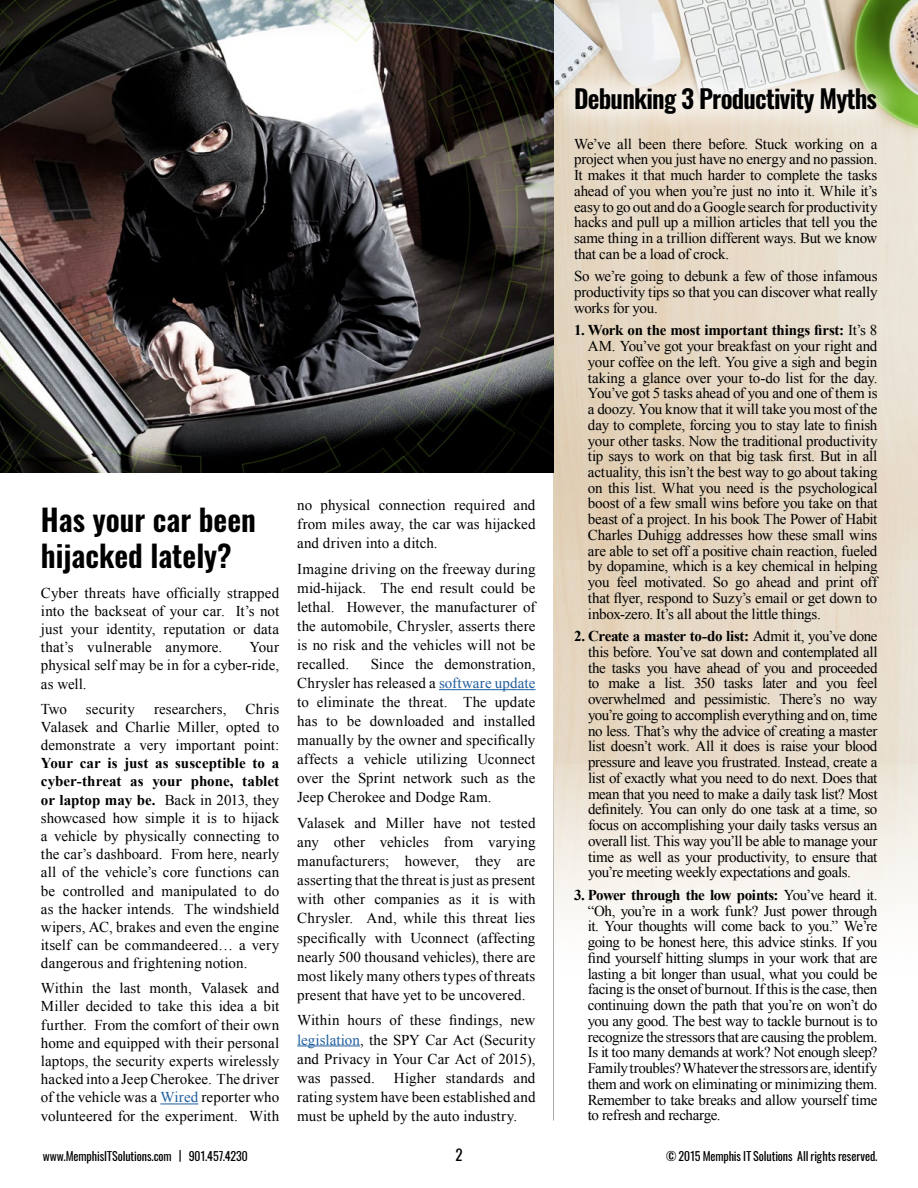
<style>
.page{position:relative;width:918px;height:1188px;background:#fff}
.page>*{position:absolute;margin:0;border:0;box-sizing:border-box;transform-origin:0 0}
.t1{font:600 30px/36px "Oswald";color:#000}
.t2{font:600 25.5px "Oswald";letter-spacing:-.03em;color:#000}
.t3{font:15px/15.8px "Times New Roman";color:#000;text-align:justify}
.t4{font:15px "Oswald";color:#000}
.t5{font:12px "Oswald";letter-spacing:-.005em;color:#000}
.s1{font-weight:700}
.s2{color:#215e9e}
</style>
<div class="page">
<hr style="left:553px;top:0;width:1px;height:1120px;background:#a7a9ac">
<img style="left:554px;top:0;width:364px;height:438px">
<img style="left:0;top:0;width:554px;height:472px">
<div style="left:550px;top:62px;width:352px;height:76px;background:#fff;opacity:.6"></div>
<hr style="left:160px;top:1104px;width:38px;height:1px;background:#215e9e">
<hr style="left:439px;top:689px;width:97px;height:1px;background:#215e9e">
<hr style="left:297px;top:1046px;width:63px;height:1px;background:#215e9e">
<h1 class="t1" style="left:41px;top:503px;width:216px">Has your car been hijacked lately?</h1>
<p class="t3" style="left:41px;top:583px;width:240px;line-height:18.1px">Cyber threats have officially strapped into the backseat of your car. It’s not just your identity, reputation or data that’s vulnerable anymore.</p>
<p class="t3" style="left:41px;top:638px;width:240px;line-height:18.1px;text-indent:209px">Your physical self may be in for a cyber-ride, as well.</p>
<p class="t3" style="left:41px;top:700px;width:27px">Two</p>
<p class="t3" style="left:86px;top:700px;width:51px">security</p>
<p class="t3" style="left:154px;top:700px;width:74px">researchers,</p>
<p class="t3" style="left:41px;top:699px;width:240px;line-height:18.1px;text-indent:205px">Chris Valasek and Charlie Miller, opted to demonstrate a very important point:</p>
<p class="t3" style="left:41px;top:754px;width:240px;line-height:18.1px"><span class="s1">Your car is just as susceptible to a cyber-threat as your phone, tablet or laptop may be.</span> Back in 2013, they showcased how simple it is to hijack a vehicle by physically connecting to the car’s dashboard. From here, nearly all of the vehicle’s core functions can be controlled and manipulated to do as the hacker intends. The windshield wipers, AC, brakes and even the engine itself can be commandeered… a very dangerous and frightening notion.</p>
<p class="t3" style="left:41px;top:979px;width:240px;line-height:18.1px">Within the last month, Valasek and Miller decided to take this idea a bit further. From the comfort of their own home and equipped with their personal laptops, the security experts wirelessly hacked into a Jeep Cherokee. The driver of the vehicle was a <span class="s2">Wired</span> reporter who volunteered for the experiment. With</p>
<p class="t3" style="left:297px;top:495px;width:240px;line-height:19px">no physical connection required and from miles away, the car was hijacked and driven into a ditch.</p>
<p class="t3" style="left:297px;top:559px;width:240px;line-height:19px">Imagine driving on the freeway during mid-hijack. The end result could be lethal. However, the manufacturer of the automobile, Chrysler, asserts there is no risk and the vehicles will not be recalled.</p>
<p class="t3" style="left:297px;top:654px;width:240px;line-height:19px;text-indent:74px">Since the demonstration, Chrysler has released a <span class="s2">software update </span>to eliminate the threat. The update has to be downloaded and installed manually by the owner and specifically affects a vehicle utilizing Uconnect over the Sprint network such as the Jeep Cherokee and Dodge Ram.</p>
<p class="t3" style="left:297px;top:813px;width:240px;line-height:19px">Valasek and Miller have not tested any other vehicles from varying manufacturers; however, they are asserting that the threat is just as present with other companies as it is with Chrysler. And, while this threat lies specifically with Uconnect (affecting nearly 500 thousand vehicles), there are most likely many others types of threats present that have yet to be uncovered.</p>
<p class="t3" style="left:297px;top:1011px;width:240px;line-height:19px">Within hours of these findings, new <span class="s2">legislation</span>, the SPY Car Act (Security and Privacy in Your Car Act of 2015), was passed.</p>
<p class="t3" style="left:297px;top:1068px;width:240px;line-height:19px;text-indent:97px">Higher standards and rating system have been established and must be upheld by the auto industry.</p>
<h2 class="t2" style="left:574px;top:81px;width:304px">Debunking 3 Productivity Myths</h2>
<p class="t3" style="left:574px;top:135px;width:305px">We’ve all been there before. Stuck working on a project when you just have no energy and no passion.<br>It makes it that much harder to complete the tasks ahead of you when you’re just no into it. While it’s easy to go out and do a Google search for productivity hacks and pull up a million articles that tell you the same thing in a trillion different ways. But we know that can be a load of crock.</p>
<p class="t3" style="left:574px;top:268px;width:305px">So we’re going to debunk a few of those infamous productivity tips so that you can discover what really works for you.</p>
<p class="t3" style="left:588px;top:322px;width:291px;text-indent:-14px"><span class="s1">1. Work on the most important things first:</span> It’s 8<br>AM. You’ve got your breakfast on your right and your coffee on the left. You give a sigh and begin taking a glance over your to-do list for the day.<br>You’ve got 5 tasks ahead of you and one of them is a doozy. You know that it will take you most of the day to complete, forcing you to stay late to finish your other tasks. Now the traditional productivity tip says to work on that big task first. But in all actuality, this isn’t the best way to go about taking on this list. What you need is the psychological boost of a few small wins before you take on that beast of a project. In his book The Power of Habit Charles Duhigg addresses how these small wins are able to set off a positive chain reaction, fueled by dopamine, which is a key chemical in helping you feel motivated. So go ahead and print off that flyer, respond to Suzy’s email or get down to inbox-zero. It’s all about the little things.</p>
<p class="t3" style="left:588px;top:628px;width:291px;text-indent:-14px"><span class="s1">2. Create a master to-do list:</span> Admit it, you’ve done this before. You’ve sat down and contemplated all the tasks you have ahead of you and proceeded to make a list. 350 tasks later and you feel overwhelmed and pessimistic. There’s no way you’re going to accomplish everything and on, time no less. That’s why the advice of creating a master list doesn’t work. All it does is raise your blood pressure and leave you frustrated. Instead, create a list of exactly what you need to do next. Does that mean that you need to make a daily task list? Most definitely. You can only do one task at a time, so focus on accomplishing your daily tasks versus an overall list. This way you’ll be able to manage your time as well as your productivity, to ensure that you’re meeting weekly expectations and goals.</p>
<p class="t3" style="left:588px;top:887px;width:291px;text-indent:-14px"><span class="s1">3. Power through the low points:</span> You’ve heard it. “Oh, you’re in a work funk? Just power through it. Your thoughts will come back to you.” We’re going to be honest here, this advice stinks. If you find yourself hitting slumps in your work that are lasting a bit longer than usual, what you could be facing is the onset of burnout. If this is the case, then continuing down the path that you’re on won’t do you any good. The best way to tackle burnout is to recognize the stressors that are causing the problem.<br>Is it too many demands at work? Not enough sleep?<br>Family troubles? Whatever the stressors are, identify them and work on eliminating or minimizing them.<br>Remember to take breaks and allow yourself time to refresh and recharge.</p>
<p class="t5" style="left:43px;top:1148px;width:207px">www.MemphisITSolutions.com | 901.457.4230</p>
<p class="t4" style="left:455px;top:1144px;width:9px">2</p>
<p class="t5" style="left:666px;top:1148px;width:213px">© 2015 Memphis IT Solutions All rights reserved.</p>
</div>
